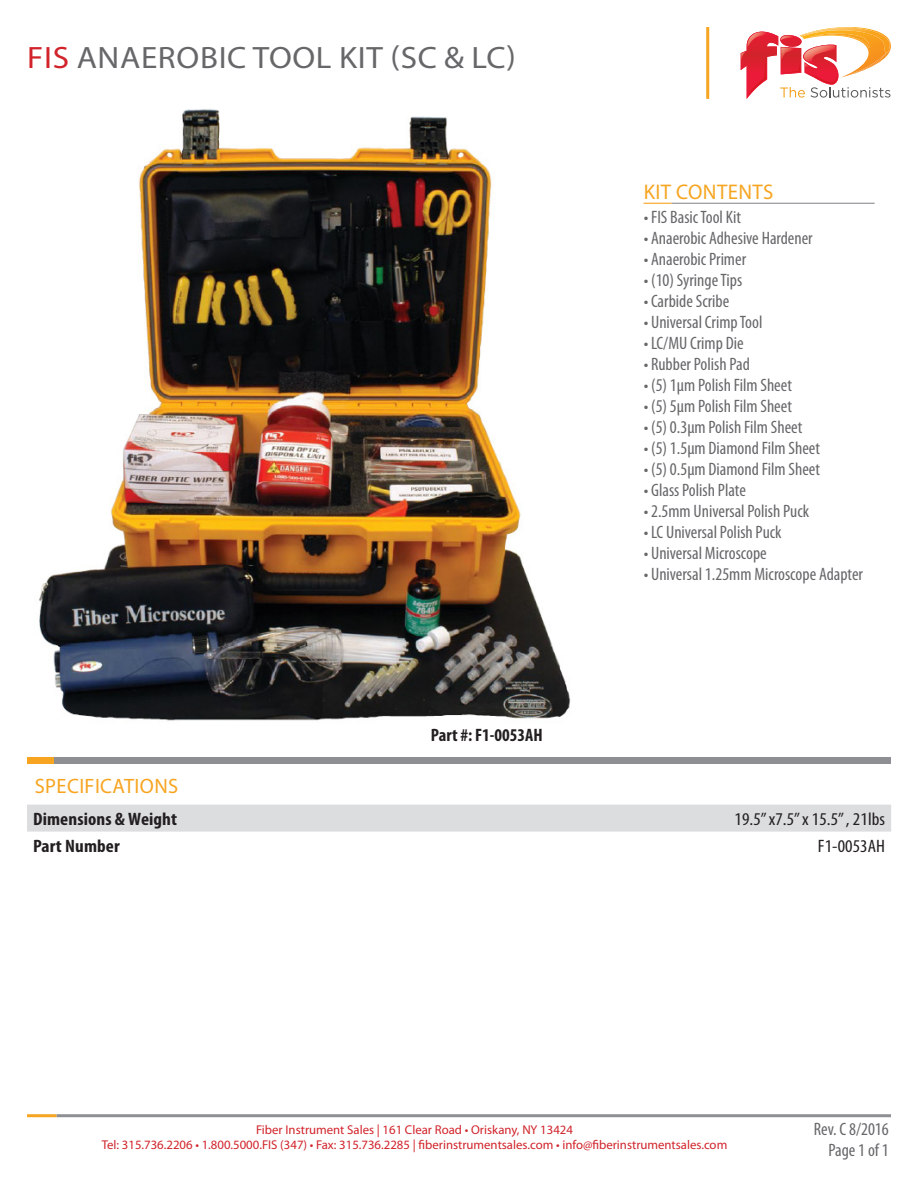
<style>
.page{position:relative;width:918px;height:1188px;background:#fff}
.page>*{position:absolute;margin:0;border:0;box-sizing:border-box;transform-origin:0 0}
.t1{font:31.05px "Myriad Pro";letter-spacing:.02em;color:#67676a;scale:1.07 1}
.t2{font:21.3px "Myriad Pro";letter-spacing:.02em;color:#f7a521}
.t3{font:20.85px "Myriad Pro";letter-spacing:.02em;color:#f7a521}
.t4{font:condensed 18px/21.6px "Myriad Pro";color:#67676a;text-align:right}
.t5{font:condensed 18px "Myriad Pro";letter-spacing:.005em;color:#231f20;scale:1.07 1}
.t6{font:700 condensed 18px "Myriad Pro";letter-spacing:.005em;color:#231f20;scale:1.07 1}
.t7{font:700 condensed 18px "Myriad Pro";letter-spacing:.005em;color:#231f20}
.t8{font:12.75px/15.5px "Myriad Pro";color:#d1232a;text-align:center}
.s1{color:#d1232a}
</style>
<div class="page">
<div style="left:27px;top:757px;width:28px;height:7px;background:#f7a521"></div>
<div style="left:55px;top:757px;width:836px;height:7px;background:#8d8f92"></div>
<svg style="left:741px;top:27px;width:150px;height:72px"></svg>
<hr style="left:706px;top:27px;width:3px;height:72px;background:#f7a521">
<hr style="left:671px;top:203px;width:204px;height:1px;background:#8d8f92">
<svg style="left:644px;top:203px;width:27px;height:1px"></svg>
<hr style="left:56px;top:1114px;width:835px;height:3px;background:#8d8f92">
<hr style="left:27px;top:1114px;width:29px;height:3px;background:#f7a521">
<img style="left:39px;top:109px;width:532px;height:612px">
<div style="left:27px;top:805px;width:864px;height:27px;background:#dcdddf"></div>
<h1 class="t1" style="left:27px;top:39px;width:458px"><span class="s1">FIS</span> anaerobic tool kit (SC &amp; LC)</h1>
<p class="t3" style="left:35px;top:773px;width:145px">SPECIFICATIONS</p>
<p class="t7" style="left:431px;top:724px;width:113px">Part #: F1-0053AH</p>
<p class="t2" style="left:644px;top:178px;width:129px">kit contents</p>
<p class="t4" style="left:644px;top:206px;width:99px">• FIS Basic Tool Kit</p>
<p class="t4" style="left:644px;top:227px;width:171px">• Anaerobic Adhesive Hardener</p>
<p class="t4" style="left:644px;top:248px;width:104px">• Anaerobic Primer</p>
<p class="t4" style="left:644px;top:269px;width:100px">• (10) Syringe Tips</p>
<p class="t4" style="left:644px;top:290px;width:87px">• Carbide Scribe</p>
<p class="t4" style="left:644px;top:311px;width:120px">• Universal Crimp Tool</p>
<p class="t4" style="left:644px;top:332px;width:102px">• LC/MU Crimp Die</p>
<p class="t4" style="left:644px;top:353px;width:108px">• Rubber Polish Pad</p>
<p class="t4" style="left:644px;top:374px;width:150px">• (5) 1μm Polish Film Sheet</p>
<p class="t4" style="left:644px;top:395px;width:150px">• (5) 5μm Polish Film Sheet</p>
<p class="t4" style="left:644px;top:416px;width:160px">• (5) 0.3μm Polish Film Sheet</p>
<p class="t4" style="left:644px;top:437px;width:178px">• (5) 1.5μm Diamond Film Sheet</p>
<p class="t4" style="left:644px;top:458px;width:178px">• (5) 0.5μm Diamond Film Sheet</p>
<p class="t4" style="left:644px;top:479px;width:104px">• Glass Polish Plate</p>
<p class="t4" style="left:644px;top:500px;width:167px">• 2.5mm Universal Polish Puck</p>
<p class="t4" style="left:644px;top:521px;width:139px">• LC Universal Polish Puck</p>
<p class="t4" style="left:644px;top:542px;width:125px">• Universal Microscope</p>
<p class="t4" style="left:644px;top:563px;width:221px">• Universal 1.25mm Microscope Adapter</p>
<p class="t6" style="left:33px;top:808px;width:136px">Dimensions &amp; Weight</p>
<p class="t5" style="left:735px;top:808px;width:142px">19.5” x7.5” x 15.5” , 21lbs</p>
<p class="t6" style="left:33px;top:835px;width:83px">Part Number</p>
<p class="t5" style="left:818px;top:835px;width:64px">F1-0053AH</p>
<p class="t8" style="left:102px;top:1122px;width:627px">Fiber Instrument Sales | 161 Clear Road • Oriskany, NY 13424<br>Tel: 315.736.2206 • 1.800.5000.FIS (347) • Fax: 315.736.2285 | fiberinstrumentsales.com • info@fiberinstrumentsales.com</p>
<p class="t4" style="left:814px;top:1118px;width:76px">Rev. C 8/2016<br>Page 1 of 1</p>
</div>
